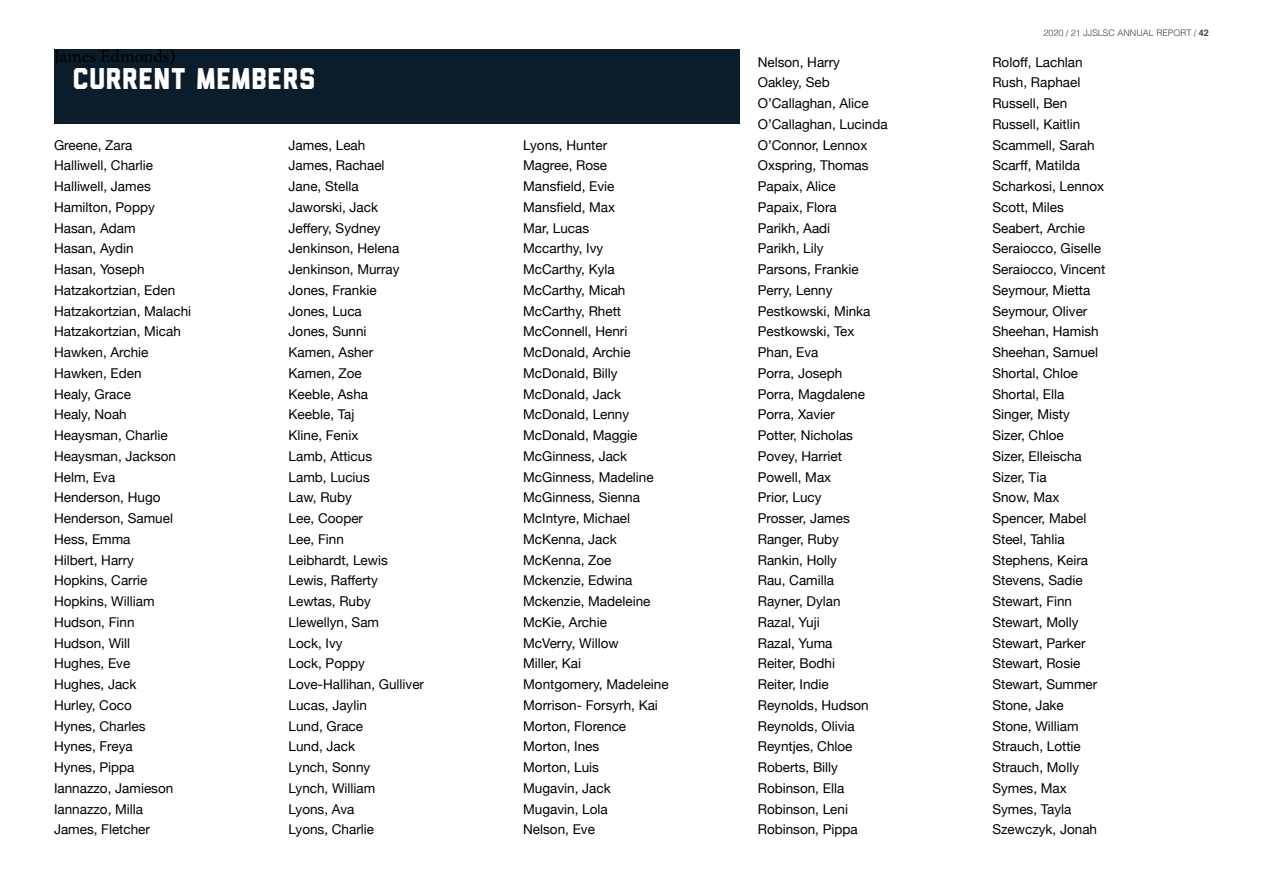
<style>
.page{position:relative;width:1263px;height:893px;background:#fff}
.page>*{position:absolute;margin:0;border:0;box-sizing:border-box;transform-origin:0 0}
.t1{font:30px "Liberator";color:#fff}
.t2{font:18px "Minion Pro";letter-spacing:-.005em;color:#000}
.t3{font:13.5px/20.7px "Helvetica Neue";color:#000}
.t4{font:300 9px "Helvetica";color:#414042}
.s1{font-weight:700}
</style>
<div class="page">
<div style="left:54px;top:49px;width:686px;height:74px;background:#0b1d2b"></div>
<h2 class="t2" style="left:54px;top:44px;width:123px">James Edmonds)</h2>
<h1 class="t1" style="left:72px;top:68px;width:245px">CURRENT MEMBERS</h1>
<p class="t3" style="left:54px;top:135px;width:139px">Greene, Zara<br>Halliwell, Charlie<br>Halliwell, James<br>Hamilton, Poppy<br>Hasan, Adam<br>Hasan, Aydin<br>Hasan, Yoseph<br>Hatzakortzian, Eden<br>Hatzakortzian, Malachi<br>Hatzakortzian, Micah<br>Hawken, Archie<br>Hawken, Eden<br>Healy, Grace<br>Healy, Noah<br>Heaysman, Charlie<br>Heaysman, Jackson<br>Helm, Eva<br>Henderson, Hugo<br>Henderson, Samuel<br>Hess, Emma<br>Hilbert, Harry<br>Hopkins, Carrie<br>Hopkins, William<br>Hudson, Finn<br>Hudson, Will<br>Hughes, Eve<br>Hughes, Jack<br>Hurley, Coco<br>Hynes, Charles<br>Hynes, Freya<br>Hynes, Pippa<br>Iannazzo, Jamieson<br>Iannazzo, Milla<br>James, Fletcher</p>
<p class="t3" style="left:289px;top:135px;width:137px">James, Leah<br>James, Rachael<br>Jane, Stella<br>Jaworski, Jack<br>Jeffery, Sydney<br>Jenkinson, Helena<br>Jenkinson, Murray<br>Jones, Frankie<br>Jones, Luca<br>Jones, Sunni<br>Kamen, Asher<br>Kamen, Zoe<br>Keeble, Asha<br>Keeble, Taj<br>Kline, Fenix<br>Lamb, Atticus<br>Lamb, Lucius<br>Law, Ruby<br>Lee, Cooper<br>Lee, Finn<br>Leibhardt, Lewis<br>Lewis, Rafferty<br>Lewtas, Ruby<br>Llewellyn, Sam<br>Lock, Ivy<br>Lock, Poppy<br>Love-Hallihan, Gulliver<br>Lucas, Jaylin<br>Lund, Grace<br>Lund, Jack<br>Lynch, Sonny<br>Lynch, William<br>Lyons, Ava<br>Lyons, Charlie</p>
<p class="t3" style="left:523px;top:135px;width:147px">Lyons, Hunter<br>Magree, Rose<br>Mansfield, Evie<br>Mansfield, Max<br>Mar, Lucas<br>Mccarthy, Ivy<br>McCarthy, Kyla<br>McCarthy, Micah<br>McCarthy, Rhett<br>McConnell, Henri<br>McDonald, Archie<br>McDonald, Billy<br>McDonald, Jack<br>McDonald, Lenny<br>McDonald, Maggie<br>McGinness, Jack<br>McGinness, Madeline<br>McGinness, Sienna<br>McIntyre, Michael<br>McKenna, Jack<br>McKenna, Zoe<br>Mckenzie, Edwina<br>Mckenzie, Madeleine<br>McKie, Archie<br>McVerry, Willow<br>Miller, Kai<br>Montgomery, Madeleine<br>Morrison- Forsyrh, Kai<br>Morton, Florence<br>Morton, Ines<br>Morton, Luis<br>Mugavin, Jack<br>Mugavin, Lola<br>Nelson, Eve</p>
<p class="t4" style="left:1043px;top:25px;width:167px">2020 / 21 JJSLSC ANNUAL REPORT / <span class="s1">42</span></p>
<p class="t3" style="left:758px;top:52px;width:131px">Nelson, Harry<br>Oakley, Seb<br>O’Callaghan, Alice<br>O’Callaghan, Lucinda<br>O’Connor, Lennox<br>Oxspring, Thomas<br>Papaix, Alice<br>Papaix, Flora<br>Parikh, Aadi<br>Parikh, Lily<br>Parsons, Frankie<br>Perry, Lenny<br>Pestkowski, Minka<br>Pestkowski, Tex<br>Phan, Eva<br>Porra, Joseph<br>Porra, Magdalene<br>Porra, Xavier<br>Potter, Nicholas<br>Povey, Harriet<br>Powell, Max<br>Prior, Lucy<br>Prosser, James<br>Ranger, Ruby<br>Rankin, Holly<br>Rau, Camilla<br>Rayner, Dylan<br>Razal, Yuji<br>Razal, Yuma<br>Reiter, Bodhi<br>Reiter, Indie<br>Reynolds, Hudson<br>Reynolds, Olivia<br>Reyntjes, Chloe<br>Roberts, Billy<br>Robinson, Ella<br>Robinson, Leni<br>Robinson, Pippa</p>
<p class="t3" style="left:992px;top:52px;width:115px">Roloff, Lachlan<br>Rush, Raphael<br>Russell, Ben<br>Russell, Kaitlin<br>Scammell, Sarah<br>Scarff, Matilda<br>Scharkosi, Lennox<br>Scott, Miles<br>Seabert, Archie<br>Seraiocco, Giselle<br>Seraiocco, Vincent<br>Seymour, Mietta<br>Seymour, Oliver<br>Sheehan, Hamish<br>Sheehan, Samuel<br>Shortal, Chloe<br>Shortal, Ella<br>Singer, Misty<br>Sizer, Chloe<br>Sizer, Elleischa<br>Sizer, Tia<br>Snow, Max<br>Spencer, Mabel<br>Steel, Tahlia<br>Stephens, Keira<br>Stevens, Sadie<br>Stewart, Finn<br>Stewart, Molly<br>Stewart, Parker<br>Stewart, Rosie<br>Stewart, Summer<br>Stone, Jake<br>Stone, William<br>Strauch, Lottie<br>Strauch, Molly<br>Symes, Max<br>Symes, Tayla<br>Szewczyk, Jonah</p>
</div>
